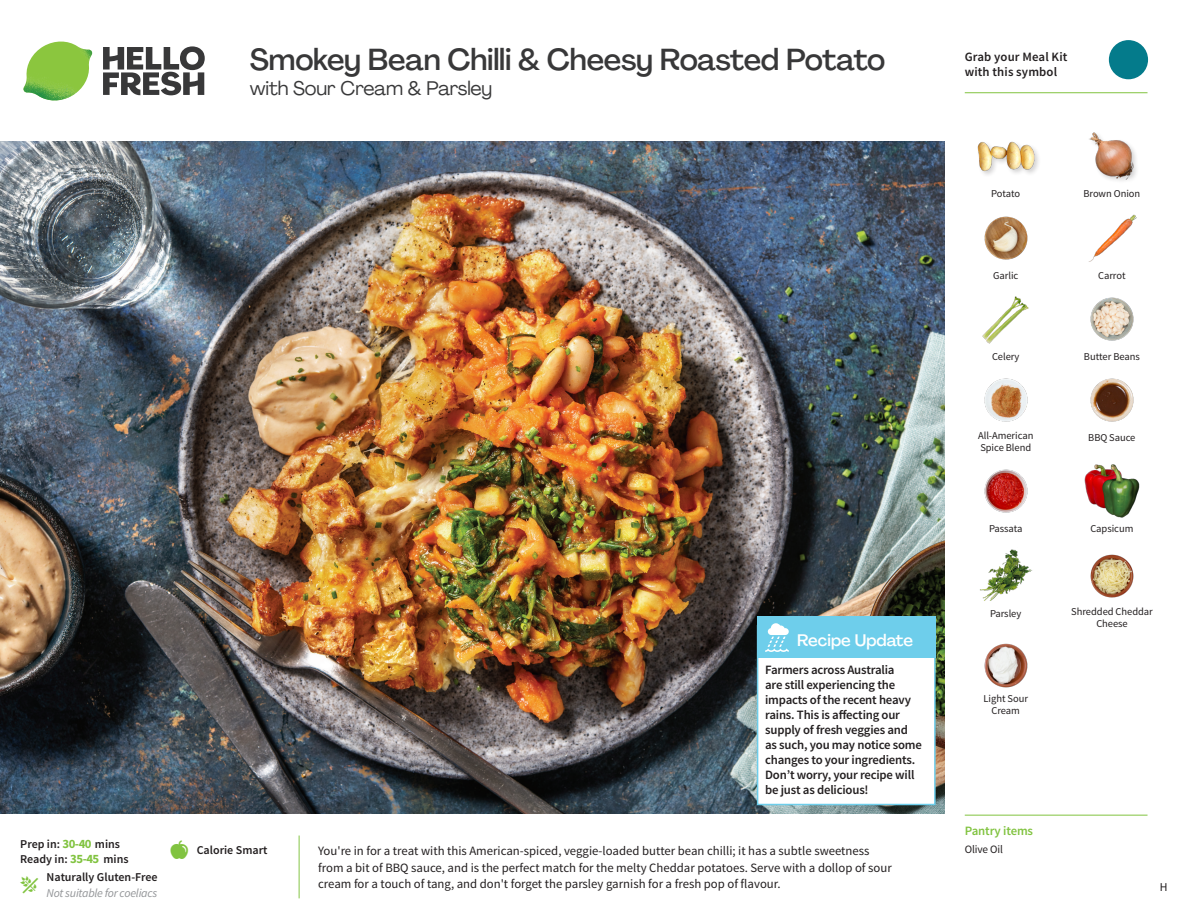
<style>
.page{position:relative;width:1188px;height:918px;background:#fff}
.page>*{position:absolute;margin:0;border:0;box-sizing:border-box;transform-origin:0 0}
._15_Titel_UK{font:500 30px "Agrandir";letter-spacing:-.015em;color:#383839}
._15_Titel_UK-2{font:19.5px "Agrandir";letter-spacing:-.01em;color:#383839}
.Steps_Text_AU{font:500 16.5px "Agrandir";color:#fff}
.Step_6_Text_AU{font:12.75px/16.5px "Source Sans Pro";color:#231f20}
.Steps_Text_AU-2{font:600 12.75px/15px "Source Sans Pro";letter-spacing:-.015em;color:#231f20}
.Steps_Text_AU-3{font:600 12.75px/15px "Source Sans Pro";letter-spacing:.01em;color:#231f20}
._04_Headers_Front{font:600 12.75px "Source Sans Pro";letter-spacing:-.01em;color:#81c340}
._04_Intro{font:600 12px "Source Sans Pro";color:#231f20}
._04_Intro-2{font:italic 12px "Source Sans Pro";letter-spacing:-.02em;color:#939598}
.t1{font:12px "Source Sans Pro";color:#231f20}
._05_Pantry{font:11.25px "Source Sans Pro";letter-spacing:-.01em;color:#231f20}
._18_FRONT_ingredient{font:10.5px/12px "Source Sans Pro";letter-spacing:-.005em;color:#231f20;text-align:center}
.s1{font-weight:700;font-size:12.75px;color:#81c340}
</style>
<div class="page">
<svg style="left:103px;top:46px;width:102px;height:49px"></svg>
<img style="left:23px;top:42px;width:69px;height:59px">
<img style="left:0;top:142px;width:945px;height:672px">
<img style="left:1090px;top:297px;width:44px;height:44px">
<img style="left:1090px;top:378px;width:44px;height:44px">
<img style="left:984px;top:378px;width:44px;height:44px">
<img style="left:984px;top:469px;width:44px;height:44px">
<img style="left:980px;top:549px;width:53px;height:52px">
<img style="left:1090px;top:554px;width:44px;height:44px">
<img style="left:984px;top:643px;width:44px;height:45px">
<img style="left:982px;top:296px;width:47px;height:47px">
<img style="left:984px;top:216px;width:44px;height:44px">
<img style="left:1088px;top:214px;width:49px;height:48px">
<div style="left:976px;top:141px;width:65px;height:37px;background:#231f20;opacity:.2"></div>
<img style="left:977px;top:141px;width:57px;height:37px">
<img style="left:1089px;top:132px;width:48px;height:49px">
<img style="left:1084px;top:464px;width:56px;height:54px">
<hr style="left:965px;top:815px;width:183px;height:1px;background:#81c340">
<svg style="left:1091px;top:40px;width:58px;height:54px"></svg>
<hr style="left:965px;top:92px;width:183px;height:1px;background:#81c340">
<div style="left:757px;top:625px;width:179px;height:180px;background:#fff;border:2px solid #6eceeb"></div>
<div style="left:757px;top:617px;width:179px;height:41px;background:#6eceeb"></div>
<svg style="left:765px;top:623px;width:24px;height:29px"></svg>
<p class="_15_Titel_UK" style="left:250px;top:41px;width:637px">Smokey Bean Chilli &amp; Cheesy Roasted Potato</p>
<p class="_15_Titel_UK-2" style="left:250px;top:76px;width:244px">with Sour Cream &amp; Parsley</p>
<p class="_04_Intro" style="left:20px;top:836px;width:101px">Prep in: <span class="s1">30-40</span> mins</p>
<p class="_04_Intro" style="left:20px;top:851px;width:110px">Ready in: <span class="s1">35-45</span> mins</p>
<p class="_04_Intro" style="left:47px;top:870px;width:113px">Naturally Gluten-Free</p>
<p class="_04_Intro-2" style="left:47px;top:886px;width:112px">Not suitable for coeliacs</p>
<p class="_04_Intro" style="left:197px;top:843px;width:72px">Calorie Smart</p>
<p class="Steps_Text_AU" style="left:797px;top:630px;width:117px">Recipe Update</p>
<p class="Steps_Text_AU-2" style="left:765px;top:662px;width:158px">Farmers across Australia<br>are still experiencing the impacts of the recent heavy rains. This is affecting our supply of fresh veggies and as such, you may notice some changes to your ingredients.<br>Don’t worry, your recipe will be just as delicious!</p>
<p class="Step_6_Text_AU" style="left:318px;top:843px;width:575px">You're in for a treat with this American-spiced, veggie-loaded butter bean chilli; it has a subtle sweetness from a bit of BBQ sauce, and is the perfect match for the melty Cheddar potatoes. Serve with a dollop of sour cream for a touch of tang, and don't forget the parsley garnish for a fresh pop of flavour.</p>
<p class="Steps_Text_AU-3" style="left:965px;top:50px;width:104px">Grab your Meal Kit with this symbol</p>
<p class="_18_FRONT_ingredient" style="left:991px;top:188px;width:31px">Potato</p>
<p class="_18_FRONT_ingredient" style="left:1084px;top:188px;width:58px">Brown Onion</p>
<p class="_18_FRONT_ingredient" style="left:993px;top:270px;width:27px">Garlic</p>
<p class="_18_FRONT_ingredient" style="left:1098px;top:270px;width:29px">Carrot</p>
<p class="_18_FRONT_ingredient" style="left:992px;top:351px;width:29px">Celery</p>
<p class="_18_FRONT_ingredient" style="left:1084px;top:351px;width:57px">Butter Beans</p>
<p class="_18_FRONT_ingredient" style="left:978px;top:429px;width:57px;text-align:left">All-American<br>Spice Blend</p>
<p class="_18_FRONT_ingredient" style="left:1088px;top:432px;width:49px">BBQ Sauce</p>
<p class="_18_FRONT_ingredient" style="left:989px;top:523px;width:35px">Passata</p>
<p class="_18_FRONT_ingredient" style="left:1090px;top:523px;width:44px">Capsicum</p>
<p class="_18_FRONT_ingredient" style="left:990px;top:608px;width:33px">Parsley</p>
<p class="_18_FRONT_ingredient" style="left:1071px;top:605px;width:83px">Shredded Cheddar<br>Cheese</p>
<p class="_18_FRONT_ingredient" style="left:984px;top:693px;width:46px">Light Sour<br>Cream</p>
<p class="_04_Headers_Front" style="left:965px;top:822px;width:70px">Pantry items</p>
<p class="_05_Pantry" style="left:965px;top:842px;width:40px">Olive Oil</p>
<p class="t1" style="left:1160px;top:879px;width:9px">H</p>
</div>
